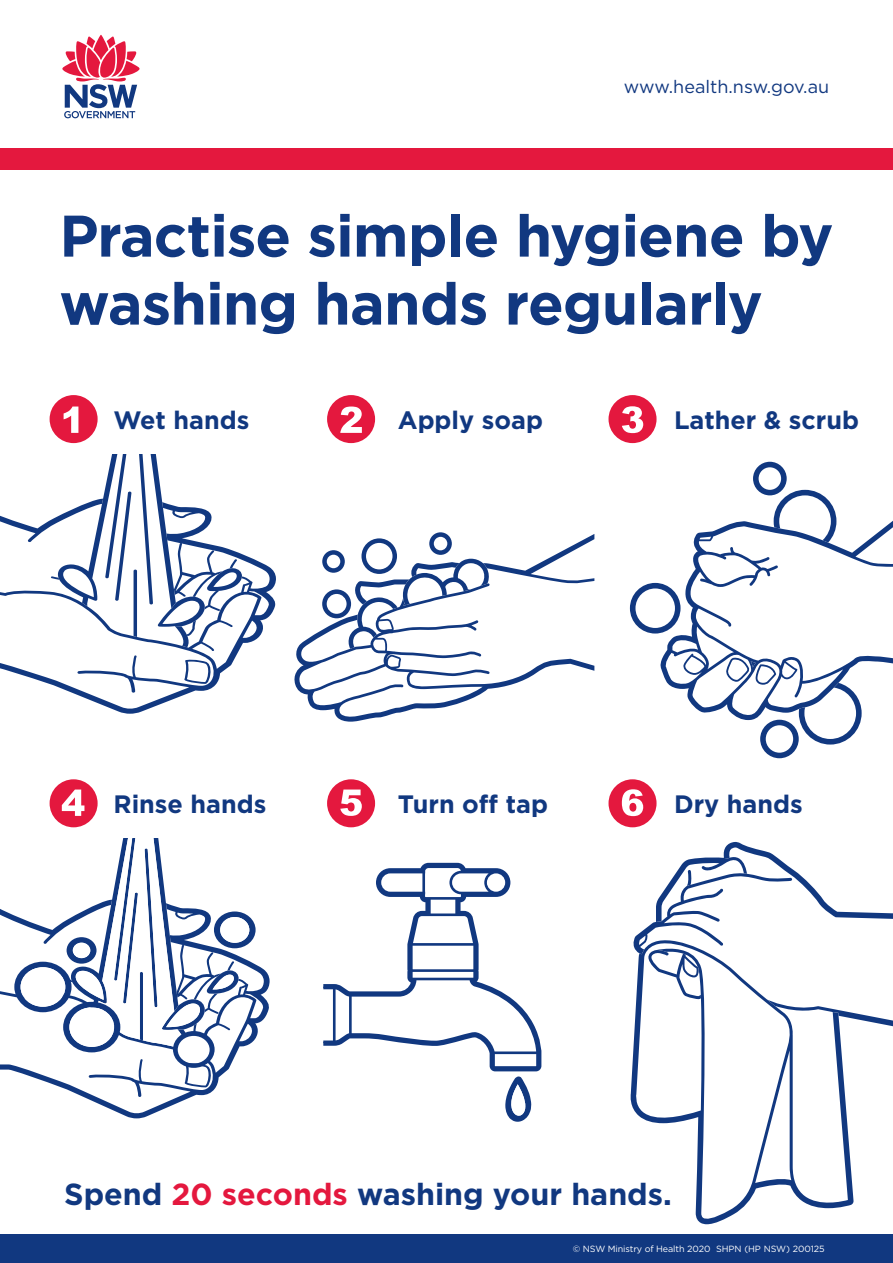
<style>
.page{position:relative;width:893px;height:1263px;background:#fff}
.page>*{position:absolute;margin:0;border:0;box-sizing:border-box;transform-origin:0 0}
.t1{font:700 58.5px/67.9px "Gotham";letter-spacing:-.015em;color:#113880}
.t2{font:700 30.45px "Gotham";color:#113880}
.t3{font:700 25.2px "Gotham";color:#113880}
.t4{font:18px "Gotham";color:#113880}
.t5{font:9px "Gotham";letter-spacing:-.01em;color:#fff}
.s1{color:#e4183e}
</style>
<div class="page">
<div style="left:0;top:1234px;width:893px;height:29px;background:#113880"></div>
<svg style="left:60px;top:964px;width:210px;height:154px"></svg>
<svg style="left:294px;top:532px;width:300px;height:190px"></svg>
<svg style="left:753px;top:462px;width:83px;height:55px"></svg>
<svg style="left:630px;top:583px;width:29px;height:50px"></svg>
<svg style="left:659px;top:517px;width:234px;height:196px"></svg>
<svg style="left:725px;top:657px;width:137px;height:101px"></svg>
<svg style="left:0;top:554px;width:276px;height:160px"></svg>
<svg style="left:184px;top:659px;width:28px;height:25px"></svg>
<svg style="left:630px;top:1035px;width:224px;height:189px"></svg>
<svg style="left:633px;top:842px;width:260px;height:193px"></svg>
<div style="left:50px;top:395px;width:48px;height:48px;background:#e4183e;border-radius:50%"></div>
<svg style="left:0;top:406px;width:242px;height:241px"></svg>
<div style="left:327px;top:395px;width:48px;height:48px;background:#e4183e;border-radius:50%"></div>
<svg style="left:340px;top:406px;width:22px;height:27px"></svg>
<div style="left:608px;top:395px;width:48px;height:48px;background:#e4183e;border-radius:50%"></div>
<svg style="left:622px;top:406px;width:21px;height:27px"></svg>
<div style="left:50px;top:779px;width:48px;height:48px;background:#e4183e;border-radius:50%"></div>
<svg style="left:0;top:789px;width:256px;height:298px"></svg>
<div style="left:327px;top:779px;width:48px;height:48px;background:#e4183e;border-radius:50%"></div>
<svg style="left:340px;top:789px;width:22px;height:27px"></svg>
<div style="left:608px;top:779px;width:48px;height:48px;background:#e4183e;border-radius:50%"></div>
<svg style="left:622px;top:789px;width:21px;height:27px"></svg>
<svg style="left:423px;top:863px;width:118px;height:208px"></svg>
<svg style="left:323px;top:865px;width:216px;height:204px"></svg>
<svg style="left:505px;top:1076px;width:26px;height:46px"></svg>
<svg style="left:62px;top:35px;width:78px;height:83px"></svg>
<div style="left:0;top:148px;width:893px;height:21px;background:#e4183e"></div>
<p class="t4" style="left:624px;top:76px;width:207px">www.health.nsw.gov.au</p>
<h1 class="t1" style="left:59px;top:202px;width:775px">Practise simple hygiene by washing hands regularly</h1>
<p class="t3" style="left:114px;top:403px;width:137px">Wet hands</p>
<p class="t3" style="left:398px;top:403px;width:147px">Apply soap</p>
<p class="t3" style="left:674px;top:403px;width:187px">Lather &amp; scrub</p>
<p class="t3" style="left:114px;top:788px;width:154px">Rinse hands</p>
<p class="t3" style="left:398px;top:788px;width:152px">Turn off tap</p>
<p class="t3" style="left:674px;top:788px;width:130px">Dry hands</p>
<p class="t2" style="left:64px;top:1174px;width:609px">Spend <span class="s1">20 seconds</span> washing your hands.</p>
<p class="t5" style="left:573px;top:1243px;width:253px">© NSW Ministry of Health 2020 SHPN (HP NSW) 200125</p>
</div>
